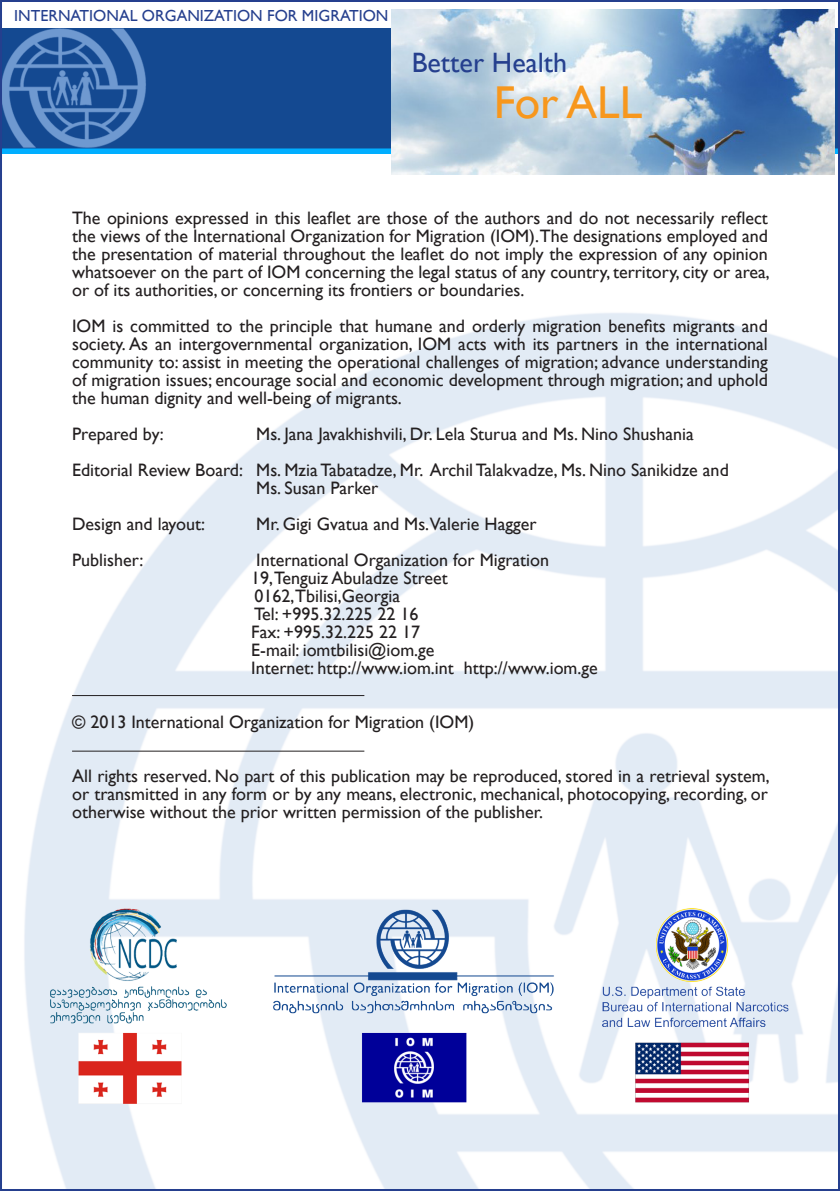
<style>
.page{position:relative;width:840px;height:1191px;background:#fff}
.page>*{position:absolute;margin:0;border:0;box-sizing:border-box;transform-origin:0 0}
.t1{font:46px "Gill Sans";color:#f7971d}
.t2{font:28px "Gill Sans";color:#253f8e}
.t3{font:18px/18px "Gill Sans";color:#231f20;text-align:justify}
.t4{font:16px "Gill Sans";color:#253f8e}
</style>
<div class="page">
<img style="left:3px;top:9px;width:833px;height:1179px">
<img style="left:3px;top:28px;width:833px;height:125px">
<img style="left:391px;top:10px;width:442px;height:164px">
<hr style="left:72px;top:695px;width:292px;height:1px;background:#231f20">
<hr style="left:72px;top:751px;width:292px;height:1px;background:#231f20">
<img style="left:23px;top:907px;width:793px;height:199px">
<p class="t4" style="left:14px;top:7px;width:375px">INTERNATIONAL ORGANIZATION FOR MIGRATION</p>
<p class="t2" style="left:411px;top:46px;width:157px">Better Health</p>
<p class="t1" style="left:493px;top:75px;width:150px">For ALL</p>
<p class="t3" style="left:72px;top:209px;width:698px">The opinions expressed in this leaflet are those of the authors and do not necessarily reflect the views of the International Organization for Migration (IOM).The designations employed and the presentation of material throughout the leaflet do not imply the expression of any opinion whatsoever on the part of IOM concerning the legal status of any country, territory, city or area, or of its authorities, or concerning its frontiers or boundaries.</p>
<p class="t3" style="left:72px;top:317px;width:697px">IOM is committed to the principle that humane and orderly migration benefits migrants and society. As an intergovernmental organization, IOM acts with its partners in the international community to: assist in meeting the operational challenges of migration; advance understanding of migration issues; encourage social and economic development through migration; and uphold the human dignity and well-being of migrants.</p>
<p class="t3" style="left:72px;top:425px;width:93px">Prepared by:</p>
<p class="t3" style="left:256px;top:425px;width:438px">Ms. Jana Javakhishvili, Dr. Lela Sturua and Ms. Nino Shushania</p>
<p class="t3" style="left:72px;top:461px;width:658px">Editorial Review Board: Ms. Mzia Tabatadze, Mr. Archil Talakvadze, Ms. Nino Sanikidze and</p>
<p class="t3" style="left:256px;top:479px;width:123px">Ms. Susan Parker</p>
<p class="t3" style="left:72px;top:515px;width:134px">Design and layout:</p>
<p class="t3" style="left:256px;top:515px;width:281px">Mr. Gigi Gvatua and Ms.Valerie Hagger</p>
<p class="t3" style="left:72px;top:551px;width:73px">Publisher:</p>
<p class="t3" style="left:256px;top:551px;width:294px">International Organization for Migration</p>
<p class="t3" style="left:251px;top:569px;width:198px">19,Tenguiz Abuladze Street</p>
<p class="t3" style="left:254px;top:587px;width:147px">0162,Tbilisi,Georgia</p>
<p class="t3" style="left:254px;top:605px;width:166px">Tel: +995.32.225 22 16</p>
<p class="t3" style="left:251px;top:623px;width:170px">Fax: +995.32.225 22 17</p>
<p class="t3" style="left:251px;top:641px;width:185px">E-mail: iomtbilisi@iom.ge</p>
<p class="t3" style="left:251px;top:659px;width:348px">Internet: http://www.iom.int http://www.iom.ge</p>
<p class="t3" style="left:72px;top:713px;width:403px">© 2013 International Organization for Migration (IOM)</p>
<p class="t3" style="left:72px;top:767px;width:698px">All rights reserved. No part of this publication may be reproduced, stored in a retrieval system, or transmitted in any form or by any means, electronic, mechanical, photocopying, recording, or otherwise without the prior written permission of the publisher.</p>
</div>
